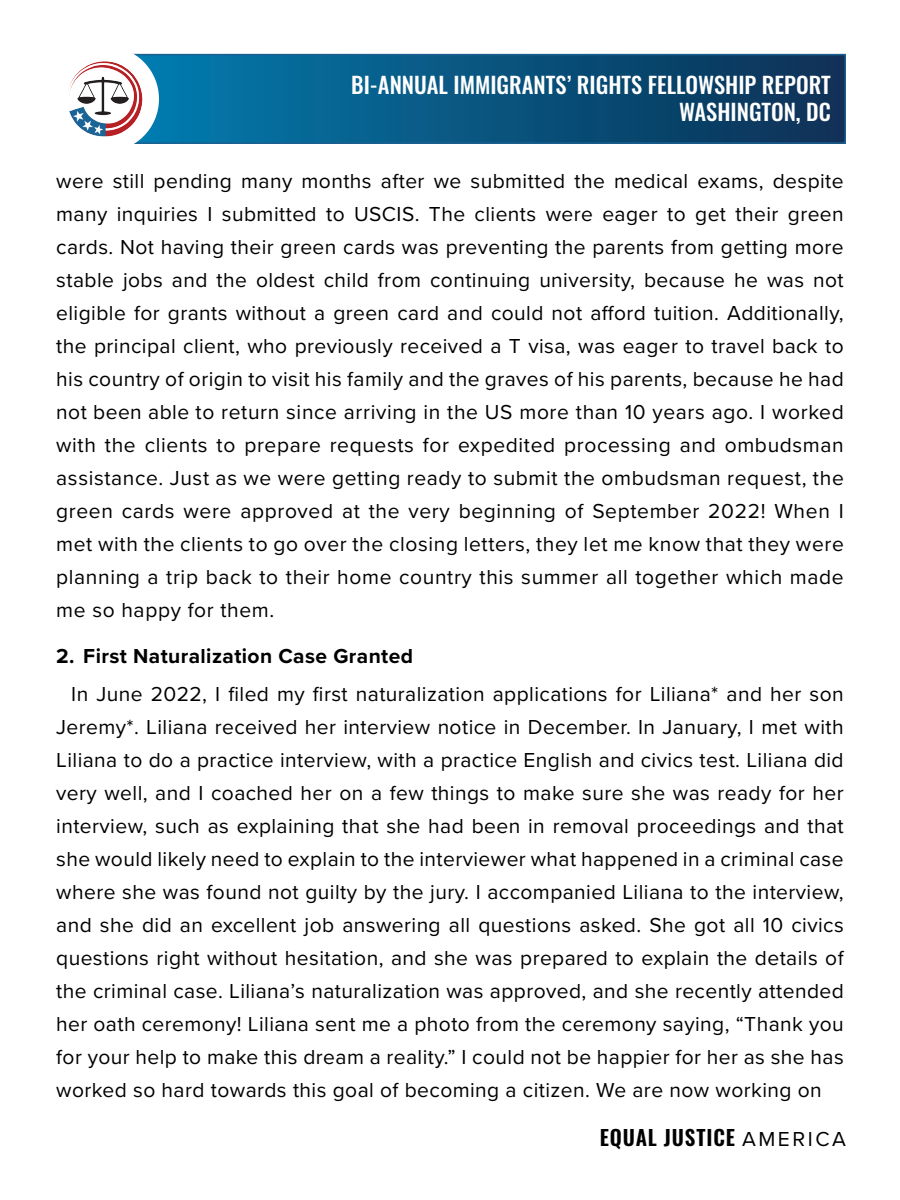
<style>
.page{position:relative;width:900px;height:1200px;background:#fff}
.page>*{position:absolute;margin:0;border:0;box-sizing:border-box;transform-origin:0 0}
.t1{font:500 22.5px "Oswald";color:#fff}
.t2{font:21px/33px "Proxima Nova";letter-spacing:.025em;color:#000;text-align:justify}
.t3{font:700 21px "Proxima Nova";letter-spacing:.02em;color:#000}
.t4{font:600 21px "Oswald";letter-spacing:.04em;color:#000}
.s1{font-family:"Proxima Nova";font-weight:400}
</style>
<div class="page">
<div style="left:91px;top:55px;width:754px;height:88px;background:linear-gradient(to right,#0280b4,#0d3054)"></div>
<div style="left:90px;top:54px;width:756px;height:90px;border:2px solid #1c6091"></div>
<div style="left:54px;top:46px;width:105px;height:106px;background:#fff;border-radius:50%"></div>
<img style="left:68px;top:62px;width:73px;height:75px">
<div style="left:64px;top:60px;width:79px;height:79px;border:1px solid #fff;border-radius:50%"></div>
<p class="t1" style="left:351px;top:74px;width:481px">BI-ANNUAL IMMIGRANTS’ RIGHTS FELLOWSHIP REPORT</p>
<p class="t1" style="left:679px;top:101px;width:153px">WASHINGTON, DC</p>
<p class="t2" style="left:56px;top:163px;width:789px">were still pending many months after we submitted the medical exams, despite many inquiries I submitted to USCIS. The clients were eager to get their green cards. Not having their green cards was preventing the parents from getting more stable jobs and the oldest child from continuing university, because he was not eligible for grants without a green card and could not afford tuition. Additionally, the principal client, who previously received a T visa, was eager to travel back to his country of origin to visit his family and the graves of his parents, because he had not been able to return since arriving in the US more than 10 years ago. I worked with the clients to prepare requests for expedited processing and ombudsman assistance. Just as we were getting ready to submit the ombudsman request, the green cards were approved at the very beginning of September 2022! When I met with the clients to go over the closing letters, they let me know that they were planning a trip back to their home country this summer all together which made me so happy for them.</p>
<p class="t3" style="left:56px;top:641px;width:358px">2. First Naturalization Case Granted</p>
<p class="t2" style="left:56px;top:676px;width:789px;text-indent:15px">In June 2022, I filed my first naturalization applications for Liliana* and her son Jeremy*. Liliana received her interview notice in December. In January, I met with Liliana to do a practice interview, with a practice English and civics test. Liliana did very well, and I coached her on a few things to make sure she was ready for her interview, such as explaining that she had been in removal proceedings and that she would likely need to explain to the interviewer what happened in a criminal case where she was found not guilty by the jury. I accompanied Liliana to the interview, and she did an excellent job answering all questions asked. She got all 10 civics questions right without hesitation, and she was prepared to explain the details of the criminal case. Liliana’s naturalization was approved, and she recently attended her oath ceremony! Liliana sent me a photo from the ceremony saying, “Thank you for your help to make this dream a reality.” I could not be happier for her as she has worked so hard towards this goal of becoming a citizen. We are now working on</p>
<p class="t4" style="left:600px;top:1126px;width:248px">EQUAL JUSTICE <span class="s1">AMERICA</span></p>
</div>
